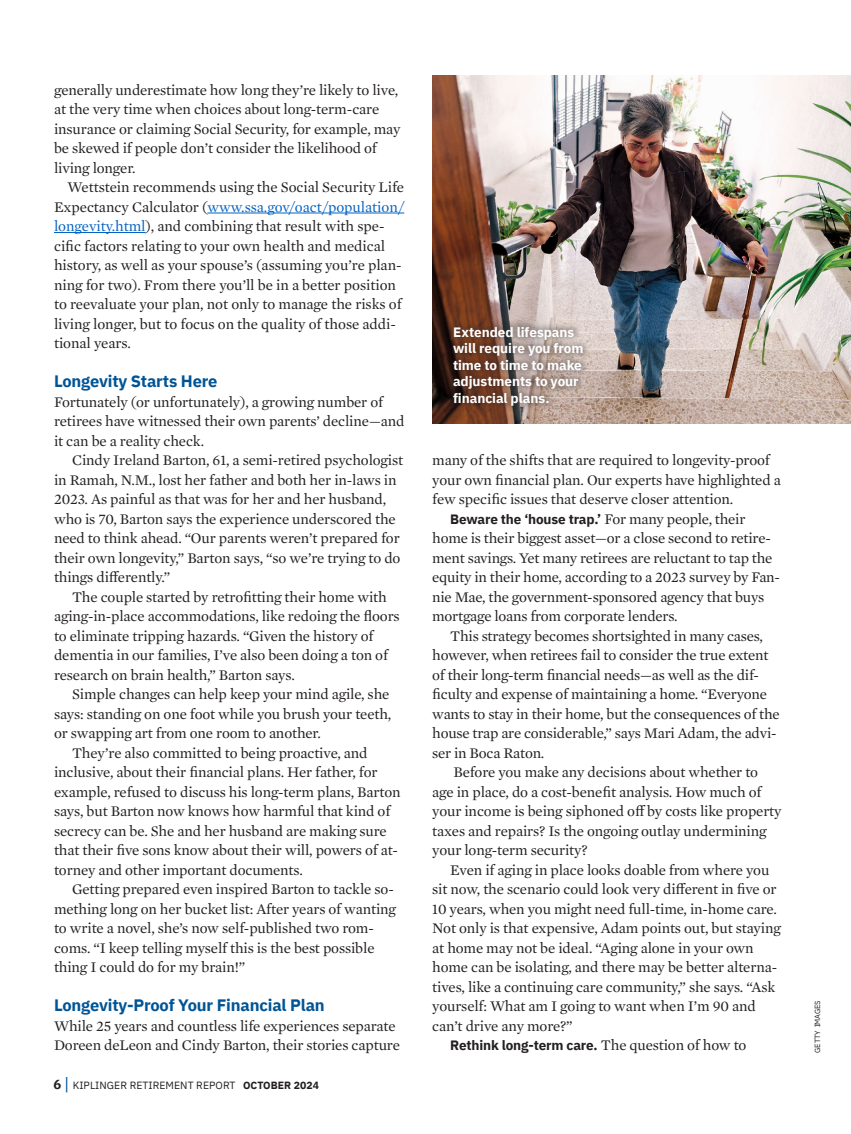
<style>
.page{position:relative;width:851px;height:1134px;background:#fff}
.page>*{position:absolute;margin:0;border:0;box-sizing:border-box;transform-origin:0 0}
.Subhead-Blue{font:700 16.5px "IBM Plex Sans";letter-spacing:-.01em;color:#005495}
.t1{font:15px/19.5px "Mercury Text G1";letter-spacing:-.01em;color:#231f20}
.t2{font:700 13.5px/16.5px "IBM Plex Sans";letter-spacing:-.005em;color:#fff}
.t3{font:700 13.5px "IBM Plex Sans";letter-spacing:-.01em;color:#231f20}
.t4{font:10.5px "IBM Plex Sans";letter-spacing:.005em;color:#231f20}
.t5{font:7.5px "IBM Plex Sans";letter-spacing:-.01em;color:#231f20}
.s1{color:#0563c1}
.s2{font-weight:700;font-size:13.05px}
.s3{font-size:16.95px;color:#005495}
.s4{font-weight:700}
.s5{font-family:"Mercury Text G1";font-weight:400;font-size:15px}
</style>
<div class="page">
<hr style="left:207px;top:213px;width:197px;height:1px;background:#0563c1">
<hr style="left:54px;top:232px;width:91px;height:1px;background:#0563c1">
<img style="left:432px;top:75px;width:418px;height:349px">
<div style="left:446px;top:319px;width:144px;height:93px;background:#231f20;opacity:.3"></div>
<p class="t1" style="left:54px;top:79px;width:348px">generally underestimate how long they’re likely to live, at the very time when choices about long-term-care insurance or claiming Social Security, for example, may be skewed if people don’t consider the likelihood of living longer.</p>
<p class="t1" style="left:54px;top:176px;width:352px;text-indent:14px">Wettstein recommends using the Social Security Life Expectancy Calculator (<span class="s1">www.ssa.gov/oact/population/ longevity.html</span>), and combining that result with spe&shy;cific factors relating to your own health and medical history, as well as your spouse’s (assuming you’re plan&shy;ning for two). From there you’ll be in a better position to reevaluate your plan, not only to manage the risks of living longer, but to focus on the quality of those addi&shy;tional years.</p>
<p class="Subhead-Blue" style="left:54px;top:368px;width:165px">Longevity Starts Here</p>
<p class="t1" style="left:54px;top:391px;width:352px">Fortunately (or unfortunately), a growing number of retirees have witnessed their own parents’ decline—and it can be a reality check.</p>
<p class="t1" style="left:54px;top:449px;width:350px;text-indent:18px">Cindy Ireland Barton, 61, a semi-retired psychologist in Ramah, N.M., lost her father and both her in-laws in 2023. As painful as that was for her and her husband, who is 70, Barton says the experience underscored the need to think ahead. “Our parents weren’t prepared for their own longevity,” Barton says, “so we’re trying to do things differently.”</p>
<p class="t1" style="left:54px;top:586px;width:347px;text-indent:18px">The couple started by retrofitting their home with aging-in-place accommodations, like redoing the floors to eliminate tripping hazards. “Given the history of dementia in our families, I’ve also been doing a ton of research on brain health,” Barton says.</p>
<p class="t1" style="left:54px;top:683px;width:339px;text-indent:18px">Simple changes can help keep your mind agile, she says: standing on one foot while you brush your teeth, or swapping art from one room to another.</p>
<p class="t1" style="left:54px;top:742px;width:348px;text-indent:18px">They’re also committed to being proactive, and inclusive, about their financial plans. Her father, for example, refused to discuss his long-term plans, Barton says, but Barton now knows how harmful that kind of secrecy can be. She and her husband are making sure that their five sons know about their will, powers of at&shy;torney and other important documents.</p>
<p class="t1" style="left:54px;top:878px;width:343px;text-indent:18px">Getting prepared even inspired Barton to tackle so&shy;mething long on her bucket list: After years of wanting to write a novel, she’s now self-published two rom&shy;coms. “I keep telling myself this is the best possible thing I could do for my brain!”</p>
<p class="Subhead-Blue" style="left:54px;top:992px;width:272px">Longevity-Proof Your Financial Plan</p>
<p class="t1" style="left:54px;top:1015px;width:347px">While 25 years and countless life experiences separate<br>Doreen deLeon and Cindy Barton, their stories capture</p>
<p class="t4" style="left:53px;top:1077px;width:267px"><span class="s2">6</span> <span class="s3">|</span> KIPLINGER RETIREMENT REPORT <span class="s4">OCTOBER 2024</span></p>
<p class="t2" style="left:453px;top:322px;width:132px">Extended lifespans will require you from time to time to make adjustments to your financial plans.</p>
<p class="t1" style="left:432px;top:449px;width:350px">many of the shifts that are required to longevity-proof your own financial plan. Our experts have highlighted a few specific issues that deserve closer attention.</p>
<p class="t3" style="left:450px;top:508px;width:297px">Beware the ‘house trap.’ <span class="s5">For many people, their</span></p>
<p class="t1" style="left:432px;top:527px;width:349px">home is their biggest asset—or a close second to retire&shy;ment savings. Yet many retirees are reluctant to tap the equity in their home, according to a 2023 survey by Fan&shy;nie Mae, the government-sponsored agency that buys mortgage loans from corporate lenders.</p>
<p class="t1" style="left:432px;top:625px;width:349px;text-indent:18px">This strategy becomes shortsighted in many cases, however, when retirees fail to consider the true extent of their long-term financial needs—as well as the dif&shy;ficulty and expense of maintaining a home. “Everyone wants to stay in their home, but the consequences of the house trap are considerable,” says Mari Adam, the advi&shy;ser in Boca Raton.</p>
<p class="t1" style="left:432px;top:761px;width:351px;text-indent:21px">Before you make any decisions about whether to age in place, do a cost-benefit analysis. How much of your income is being siphoned off by costs like property taxes and repairs? Is the ongoing outlay undermining your long-term security?</p>
<p class="t1" style="left:432px;top:859px;width:350px;text-indent:18px">Even if aging in place looks doable from where you sit now, the scenario could look very different in five or 10 years, when you might need full-time, in-home care.<br>Not only is that expensive, Adam points out, but staying at home may not be ideal. “Aging alone in your own home can be isolating, and there may be better alterna&shy;tives, like a continuing care community,” she says. “Ask yourself: What am I going to want when I’m 90 and can’t drive any more?”</p>
<p class="t3" style="left:450px;top:1034px;width:298px">Rethink long-term care. <span class="s5">The question of how to</span></p>
<p class="t5" style="left:811px;top:1053px;width:54px;rotate:-90deg">GETTY IMAGES</p>
</div>
